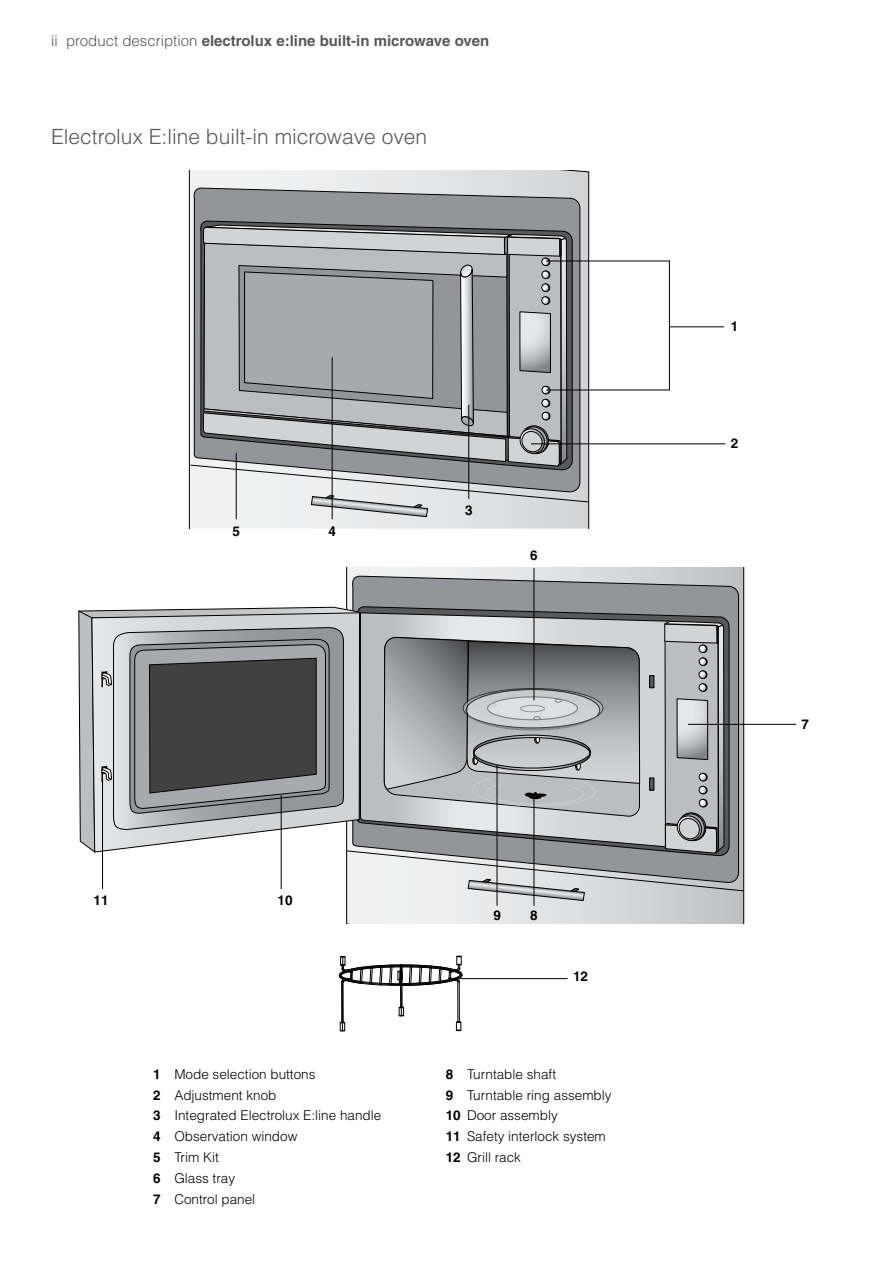
<style>
.page{position:relative;width:875px;height:1263px;background:#fff}
.page>*{position:absolute;margin:0;border:0;box-sizing:border-box;transform-origin:0 0}
.t1{font:300 21px "Helvetica LT";color:#58595b}
.t2{font:700 15px "Helvetica LT";color:#58595b}
.t3{font:300 13.5px/20.7px "Helvetica LT";color:#000}
.t4{font:700 13.5px "Helvetica LT";color:#000}
.s1{font-weight:300}
.s2{font-weight:700}
</style>
<div class="page">
<svg style="left:346px;top:901px;width:398px;height:23px"></svg>
<svg style="left:384px;top:901px;width:256px;height:23px;background:#e4e5e6"></svg>
<svg style="left:78px;top:607px;width:268px;height:243px;background:#b3b5b6"></svg>
<svg style="left:91px;top:612px;width:255px;height:241px"></svg>
<svg style="left:78px;top:610px;width:15px;height:9px"></svg>
<svg style="left:112px;top:627px;width:233px;height:203px;background:#b3b4b6"></svg>
<svg style="left:129px;top:639px;width:201px;height:175px;background:#616264"></svg>
<svg style="left:101px;top:766px;width:11px;height:16px"></svg>
<svg style="left:101px;top:671px;width:11px;height:16px"></svg>
<svg style="left:346px;top:568px;width:398px;height:333px;background:#aaabad"></svg>
<svg style="left:189px;top:170px;width:400px;height:359px"></svg>
<svg style="left:192px;top:187px;width:388px;height:37px;background:#989a9c"></svg>
<svg style="left:251px;top:170px;width:256px;height:54px;background:#b2b4b6"></svg>
<svg style="left:338px;top:955px;width:124px;height:77px"></svg>
<svg style="left:190px;top:224px;width:480px;height:293px"></svg>
<hr style="left:669px;top:326px;width:55px;height:1px;background:#000">
<hr style="left:531px;top:443px;width:194px;height:1px;background:#000">
<hr style="left:688px;top:724px;width:108px;height:1px;background:#000">
<hr style="left:459px;top:978px;width:108px;height:1px;background:#000">
<hr style="left:468px;top:405px;width:1px;height:94px;background:#000">
<hr style="left:533px;top:795px;width:1px;height:111px;background:#000">
<hr style="left:533px;top:568px;width:1px;height:132px;background:#000">
<hr style="left:496px;top:765px;width:1px;height:141px;background:#000">
<hr style="left:281px;top:795px;width:1px;height:94px;background:#000">
<hr style="left:102px;top:778px;width:1px;height:111px;background:#000">
<hr style="left:332px;top:357px;width:1px;height:162px;background:#000">
<hr style="left:236px;top:453px;width:1px;height:66px;background:#000">
<p class="t2" style="left:51px;top:32px;width:440px"><span class="s1">ii product description</span> electrolux e:line built-in microwave oven</p>
<h1 class="t1" style="left:51px;top:124px;width:378px">Electrolux E:line built-in microwave oven</h1>
<p class="t4" style="left:233px;top:522px;width:9px">5</p>
<p class="t4" style="left:328px;top:522px;width:9px">4</p>
<p class="t4" style="left:465px;top:502px;width:9px">3</p>
<p class="t4" style="left:530px;top:547px;width:9px">6</p>
<p class="t4" style="left:94px;top:892px;width:17px">11</p>
<p class="t4" style="left:277px;top:892px;width:17px">10</p>
<p class="t3" style="left:153px;top:1064px;width:230px"><span class="s2">1</span> Mode selection buttons<br><span class="s2">2</span> Adjustment knob<br><span class="s2">3</span> Integrated Electrolux E:line handle<br><span class="s2">4</span> Observation window<br><span class="s2">5</span> Trim Kit<br><span class="s2">6</span> Glass tray<br><span class="s2">7</span> Control panel</p>
<p class="t4" style="left:493px;top:907px;width:9px">9</p>
<p class="t4" style="left:530px;top:907px;width:9px">8</p>
<p class="t4" style="left:573px;top:968px;width:17px">12</p>
<p class="t3" style="left:446px;top:1064px;width:167px"><span class="s2">8</span> Turntable shaft<br><span class="s2">9</span> Turntable ring assembly<br><span class="s2">10</span> Door assembly<br><span class="s2">11</span> Safety interlock system<br><span class="s2">12</span> Grill rack</p>
<p class="t4" style="left:731px;top:317px;width:9px">1</p>
<p class="t4" style="left:731px;top:435px;width:9px">2</p>
<p class="t4" style="left:801px;top:715px;width:9px">7</p>
</div>
